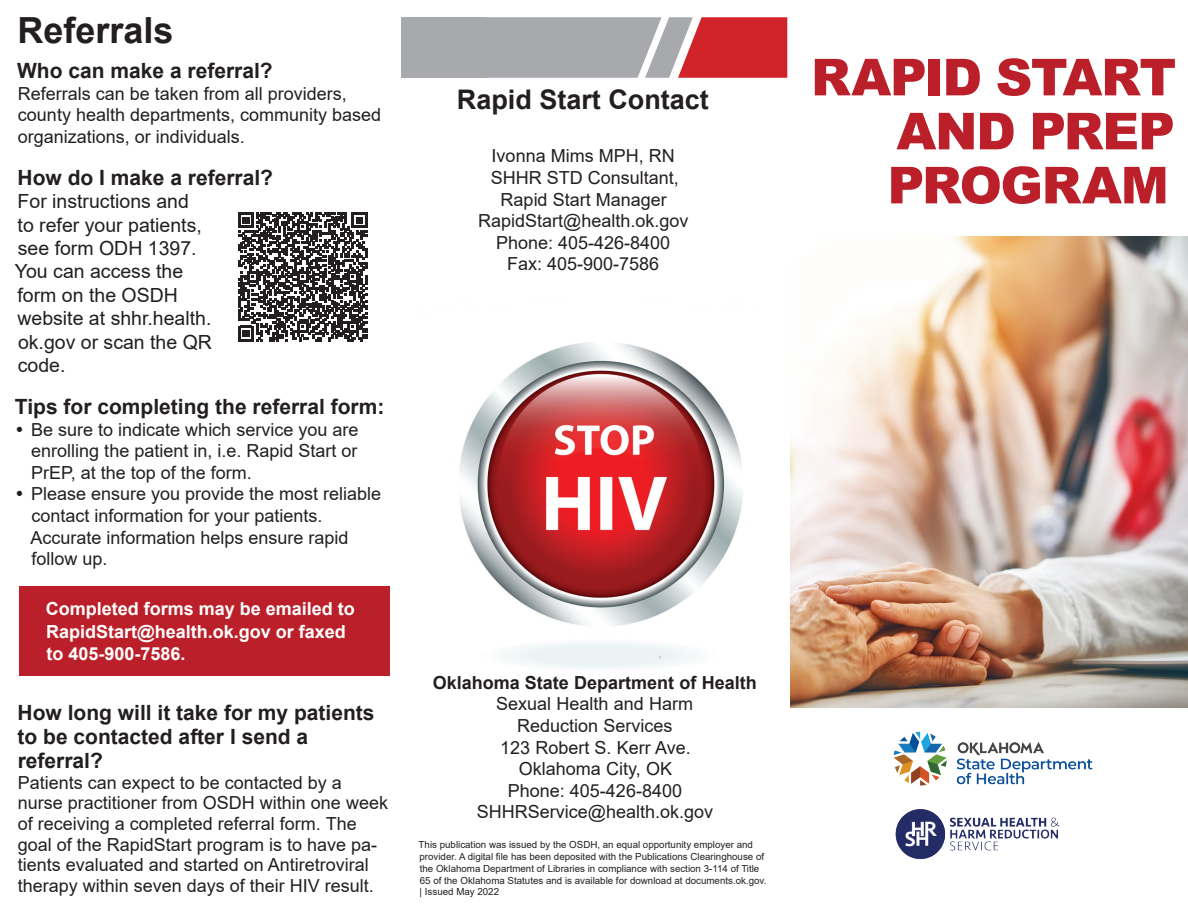
<style>
.page{position:relative;width:1188px;height:918px;background:#fff}
.page>*{position:absolute;margin:0;border:0;box-sizing:border-box;transform-origin:0 0}
.t1{font:900 51px/54px "Arial";letter-spacing:-.025em;color:#bb202a;text-align:justify}
.t2{font:700 36px "Arial";color:#231f20}
.t3{font:700 27px "Arial";color:#231f20}
.t4{font:700 21px/24px "Arial";color:#231f20}
.t5{font:19.5px/23.4px "Arial";color:#231f20}
.t6{font:18px/21.6px "Arial";color:#231f20}
.t7{font:700 18px/22.5px "Arial";color:#fff}
.t8{font:700 18px "Arial";color:#231f20}
.t9{font:9.75px/11.7px "Arial";color:#231f20}
</style>
<div class="page">
<img style="left:459px;top:342px;width:284px;height:327px">
<img style="left:893px;top:731px;width:200px;height:55px">
<img style="left:895px;top:809px;width:165px;height:51px">
<svg style="left:238px;top:212px;width:129px;height:130px"></svg>
<img style="left:790px;top:237px;width:398px;height:471px">
<div style="left:19px;top:586px;width:370px;height:90px;background:#bb202a"></div>
<svg style="left:487px;top:17px;width:300px;height:61px;background:#ba8388"></svg>
<div style="left:401px;top:17px;width:86px;height:61px;background:#a8a9ad"></div>
<h2 class="t2" style="left:18px;top:5px;width:158px">Referrals</h2>
<p class="t4" style="left:17px;top:59px;width:257px">Who can make a referral?</p>
<p class="t6" style="left:18px;top:82px;width:365px">Referrals can be taken from all providers, county health departments, community based organizations, or individuals.</p>
<p class="t4" style="left:18px;top:166px;width:257px">How do I make a referral?</p>
<p class="t5" style="left:15px;top:190px;width:199px">For instructions and<br>to refer your patients, see form ODH 1397.<br>You can access the form on the OSDH website at shhr.health. ok.gov or scan the QR code.</p>
<p class="t4" style="left:15px;top:395px;width:371px">Tips for completing the referral form:</p>
<p class="t6" style="left:30px;top:418px;width:352px">Be sure to indicate which service you are enrolling the patient in, i.e. Rapid Start or PrEP, at the top of the form.<br>Please ensure you provide the most reliable contact information for your patients.<br>Accurate information helps ensure rapid follow up.</p>
<p class="t7" style="left:46px;top:598px;width:311px">Completed forms may be emailed to<br>RapidStart@health.ok.gov or faxed to 405-900-7586.</p>
<p class="t4" style="left:18px;top:701px;width:359px">How long will it take for my patients to be contacted after I send a referral?</p>
<p class="t6" style="left:18px;top:772px;width:372px;line-height:20.7px">Patients can expect to be contacted by a nurse practitioner from OSDH within one week of receiving a completed referral form. The goal of the RapidStart program is to have pa&shy;tients evaluated and started on Antiretroviral therapy within seven days of their HIV result.</p>
<h3 class="t3" style="left:457px;top:81px;width:254px">Rapid Start Contact</h3>
<p class="t6" style="left:478px;top:145px;width:212px;text-align:center">Ivonna Mims MPH, RN<br>SHHR STD Consultant,<br>Rapid Start Manager<br>RapidStart@health.ok.gov<br>Phone: 405-426-8400<br>Fax: 405-900-7586</p>
<p class="t8" style="left:433px;top:670px;width:326px">Oklahoma State Department of Health</p>
<p class="t6" style="left:477px;top:693px;width:238px;text-align:center">Sexual Health and Harm<br>Reduction Services<br>123 Robert S. Kerr Ave.<br>Oklahoma City, OK<br>Phone: 405-426-8400<br>SHHRService@health.ok.gov</p>
<p class="t9" style="left:419px;top:839px;width:349px">This publication was issued by the OSDH, an equal opportunity employer and provider. A digital file has been deposited with the Publications Clearinghouse of the Oklahoma Department of Libraries in compliance with section 3-114 of Title 65 of the Oklahoma Statutes and is available for download at documents.ok.gov. | Issued May 2022</p>
<h1 class="t1" style="left:888px;top:49px;width:290px;text-indent:-77px">RAPID START AND PREP PROGRAM</h1>
</div>
